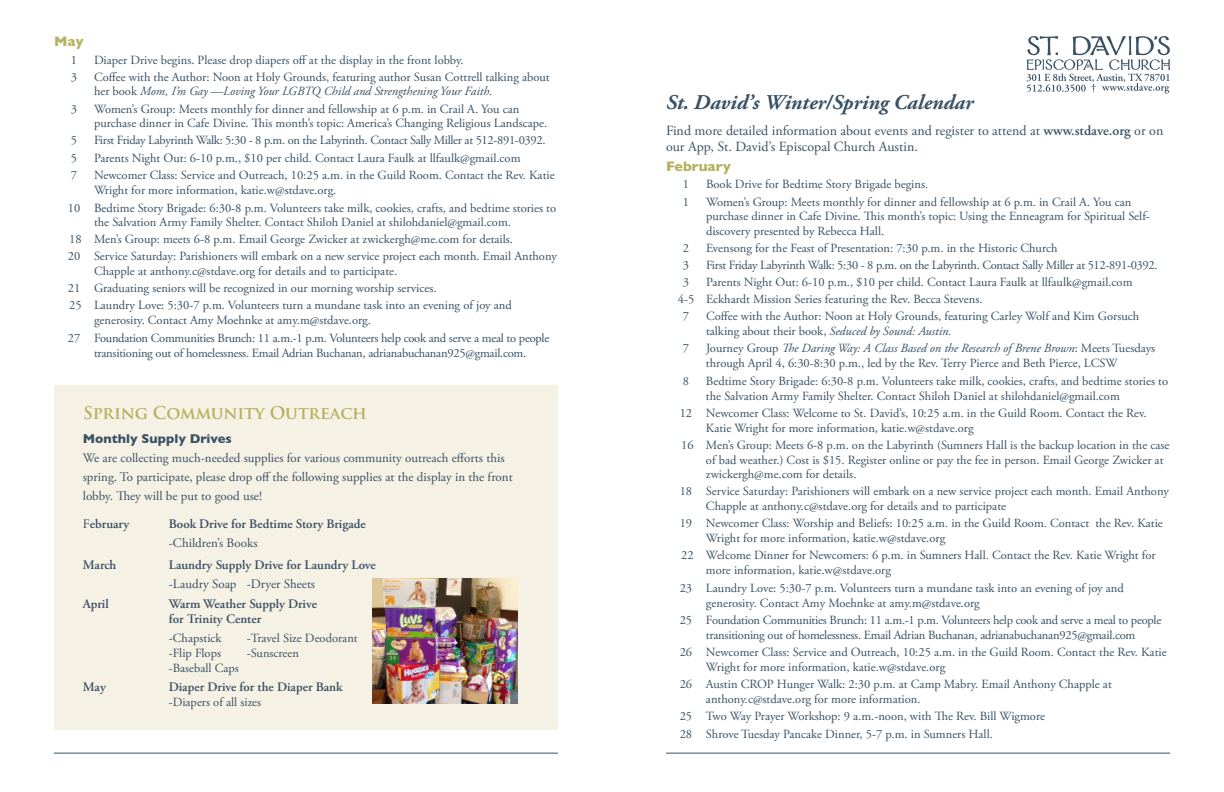
<style>
.page{position:relative;width:1224px;height:792px;background:#fff}
.page>*{position:absolute;margin:0;border:0;box-sizing:border-box;transform-origin:0 0}
.t1{font:italic 700 21px "Adobe Garamond Pro";color:#395164}
.t2{font:700 17px "Trajan Pro";letter-spacing:-.01em;color:#b6b05f}
.t3{font:14px/16.8px "Adobe Garamond Pro";color:#395164}
.t4{font:700 14px "Gill Sans";color:#b6b05f}
.t5{font:600 13px/19px "Adobe Garamond Pro";color:#395164}
.t6{font:13px/19px "Adobe Garamond Pro";color:#395164}
.t7{font:700 13px "Gill Sans";color:#395164}
.t8{font:12.5px/14.5px "Adobe Garamond Pro";color:#395164}
.t9{font:12.5px/14.8px "Adobe Garamond Pro";letter-spacing:-.02em;color:#395164;text-align:center}
.t10{font:12.5px "Adobe Garamond Pro";letter-spacing:-.025em;color:#395164}
.s1{font-style:italic}
.s2{font-weight:400}
.s3{font-size:13px}
.s4{font-weight:600}
</style>
<div class="page">
<svg style="left:1027px;top:36px;width:143px;height:57px"></svg>
<hr style="left:54px;top:753px;width:504px;height:1px;background:#395164">
<hr style="left:666px;top:753px;width:504px;height:1px;background:#395164">
<div style="left:54px;top:385px;width:504px;height:345px;background:#f6f1e5"></div>
<img style="left:373px;top:579px;width:145px;height:124px">
<p class="t4" style="left:54px;top:31px;width:31px">May</p>
<p class="t8" style="left:71px;top:53px;width:8px">1</p>
<p class="t8" style="left:94px;top:53px;width:371px">Diaper Drive begins. Please drop diapers off at the display in the front lobby.</p>
<p class="t8" style="left:71px;top:70px;width:8px">3</p>
<p class="t8" style="left:94px;top:70px;width:457px">Coffee with the Author: Noon at Holy Grounds, featuring author Susan Cottrell talking about her book <span class="s1">Mom, I’m Gay —Loving Your LGBTQ Child and Strengthening Your Faith.</span></p>
<p class="t8" style="left:71px;top:102px;width:8px">3</p>
<p class="t8" style="left:94px;top:102px;width:455px">Women’s Group: Meets monthly for dinner and fellowship at 6 p.m. in Crail A. You can purchase dinner in Cafe Divine. This month’s topic: America’s Changing Religious Landscape.</p>
<p class="t8" style="left:71px;top:134px;width:8px">5</p>
<p class="t10" style="left:94px;top:133px;width:453px">First Friday Labyrinth Walk: 5:30 - 8 p.m. on the Labyrinth. Contact Sally Miller at 512-891-0392.</p>
<p class="t8" style="left:71px;top:151px;width:8px">5</p>
<p class="t8" style="left:94px;top:151px;width:428px">Parents Night Out: 6-10 p.m., $10 per child. Contact Laura Faulk at llfaulk@gmail.com</p>
<p class="t8" style="left:71px;top:168px;width:8px">7</p>
<p class="t8" style="left:94px;top:168px;width:462px;line-height:15px">Newcomer Class: Service and Outreach, 10:25 a.m. in the Guild Room. Contact the Rev. Katie<br>Wright for more information, katie.w@stdave.org.</p>
<p class="t8" style="left:94px;top:201px;width:464px;text-indent:-26px">10 Bedtime Story Brigade: 6:30-8 p.m. Volunteers take milk, cookies, crafts, and bedtime stories to the Salvation Army Family Shelter. Contact Shiloh Daniel at shilohdaniel@gmail.com.</p>
<p class="t8" style="left:69px;top:232px;width:445px">18 Men’s Group: meets 6-8 p.m. Email George Zwicker at zwickergh@me.com for details.</p>
<p class="t8" style="left:94px;top:249px;width:465px;text-indent:-26px">20 Service Saturday: Parishioners will embark on a new service project each month. Email Anthony<br>Chapple at anthony.c@stdave.org for details and to participate.</p>
<p class="t8" style="left:68px;top:281px;width:370px">21 Graduating seniors will be recognized in our morning worship services.</p>
<p class="t8" style="left:94px;top:298px;width:419px;line-height:15px;text-indent:-25px">25 Laundry Love: 5:30-7 p.m. Volunteers turn a mundane task into an evening of joy and generosity. Contact Amy Moehnke at amy.m@stdave.org.</p>
<p class="t9" style="left:68px;top:331px;width:483px">27 Foundation Communities Brunch: 11 a.m.-1 p.m. Volunteers help cook and serve a meal to people transitioning out of homelessness. Email Adrian Buchanan, adrianabuchanan925@gmail.com.</p>
<p class="t2" style="left:83px;top:402px;width:285px">SPRING COMMUNITY OUTREACH</p>
<p class="t7" style="left:83px;top:429px;width:150px">Monthly Supply Drives</p>
<p class="t6" style="left:83px;top:449px;width:431px">We are collecting much-needed supplies for various community outreach efforts this spring. To participate, please drop off the following supplies at the display in the front lobby. They will be put to good use!</p>
<p class="t5" style="left:83px;top:515px;width:48px"><span class="s2">F</span>ebruary</p>
<p class="t5" style="left:169px;top:515px;width:199px">Book Drive for Bedtime Story Brigade <span class="s2">-Children’s Books</span></p>
<p class="t5" style="left:83px;top:555px;width:35px">March</p>
<p class="t5" style="left:169px;top:555px;width:209px">Laundry Supply Drive for Laundry Love <span class="s2">-Laudry Soap -Dryer Sheets</span></p>
<p class="t5" style="left:83px;top:594px;width:27px">April</p>
<p class="t5" style="left:169px;top:596px;width:150px;line-height:15.6px">Warm Weather Supply Drive for Trinity Center</p>
<p class="t8" style="left:169px;top:632px;width:54px"><span class="s3">-</span>Chapstick</p>
<p class="t8" style="left:247px;top:632px;width:112px">-Travel Size Deodorant</p>
<p class="t8" style="left:169px;top:647px;width:54px">-Flip Flops</p>
<p class="t8" style="left:247px;top:647px;width:54px">-Sunscreen</p>
<p class="t8" style="left:169px;top:662px;width:72px">-Baseball Caps</p>
<p class="t5" style="left:83px;top:678px;width:25px">May</p>
<p class="t5" style="left:169px;top:678px;width:175px">Diaper Drive for the Diaper Bank</p>
<p class="t8" style="left:169px;top:696px;width:94px">-Diapers of all sizes</p>
<p class="t1" style="left:666px;top:90px;width:309px">St. David’s Winter/Spring Calendar</p>
<p class="t3" style="left:666px;top:122px;width:499px">Find more detailed information about events and register to attend at <span class="s4">www.stdave.org</span> or on our App, St. David’s Episcopal Church Austin.</p>
<p class="t4" style="left:666px;top:155px;width:66px">February</p>
<p class="t8" style="left:683px;top:177px;width:8px">1</p>
<p class="t8" style="left:706px;top:177px;width:224px">Book Drive for Bedtime Story Brigade begins.</p>
<p class="t8" style="left:683px;top:195px;width:8px">1</p>
<p class="t8" style="left:706px;top:195px;width:445px">Women’s Group: Meets monthly for dinner and fellowship at 6 p.m. in Crail A. You can purchase dinner in Cafe Divine. This month’s topic: Using the Enneagram for Spiritual Self&shy;discovery presented by Rebecca Hall.</p>
<p class="t8" style="left:683px;top:241px;width:8px">2</p>
<p class="t8" style="left:706px;top:241px;width:353px">Evensong for the Feast of Presentation: 7:30 p.m. in the Historic Church</p>
<p class="t8" style="left:683px;top:258px;width:8px">3</p>
<p class="t10" style="left:706px;top:257px;width:453px">First Friday Labyrinth Walk: 5:30 - 8 p.m. on the Labyrinth. Contact Sally Miller at 512-891-0392.</p>
<p class="t8" style="left:683px;top:275px;width:8px">3</p>
<p class="t8" style="left:706px;top:275px;width:428px">Parents Night Out: 6-10 p.m., $10 per child. Contact Laura Faulk at llfaulk@gmail.com</p>
<p class="t8" style="left:678px;top:293px;width:306px">4-5 Eckhardt Mission Series featuring the Rev. Becca Stevens.</p>
<p class="t8" style="left:683px;top:310px;width:8px">7</p>
<p class="t8" style="left:706px;top:310px;width:435px">Coffee with the Author: Noon at Holy Grounds, featuring Carley Wolf and Kim Gorsuch talking about their book, <span class="s1">Seduced by Sound: Austin.</span></p>
<p class="t8" style="left:683px;top:342px;width:8px">7</p>
<p class="t8" style="left:706px;top:341px;width:451px;line-height:15px">Journey Group <span class="s1">The Daring Way: A Class Based on the Research of Brene Brown</span>: Meets Tuesdays through April 4, 6:30-8:30 p.m., led by the Rev. Terry Pierce and Beth Pierce, LCSW</p>
<p class="t8" style="left:683px;top:374px;width:8px">8</p>
<p class="t8" style="left:706px;top:374px;width:464px;line-height:15px">Bedtime Story Brigade: 6:30-8 p.m. Volunteers take milk, cookies, crafts, and bedtime stories to the Salvation Army Family Shelter. Contact Shiloh Daniel at shilohdaniel@gmail.com</p>
<p class="t8" style="left:706px;top:407px;width:442px;line-height:14.8px;text-indent:-26px">12 Newcomer Class: Welcome to St. David’s, 10:25 a.m. in the Guild Room. Contact the Rev.<br>Katie Wright for more information, katie.w@stdave.org</p>
<p class="t8" style="left:706px;top:438px;width:465px;text-indent:-25px">16 Men’s Group: Meets 6-8 p.m. on the Labyrinth (Sumners Hall is the backup location in the case of bad weather.) Cost is $15. Register online or pay the fee in person. Email George Zwicker at zwickergh@me.com for details.</p>
<p class="t8" style="left:706px;top:485px;width:465px;text-indent:-26px">18 Service Saturday: Parishioners will embark on a new service project each month. Email Anthony<br>Chapple at anthony.c@stdave.org for details and to participate</p>
<p class="t8" style="left:706px;top:516px;width:458px;line-height:14.8px;text-indent:-26px">19 Newcomer Class: Worship and Beliefs: 10:25 a.m. in the Guild Room. Contact the Rev. Katie<br>Wright for more information, katie.w@stdave.org</p>
<p class="t8" style="left:706px;top:548px;width:451px;line-height:15px;text-indent:-25px">22 Welcome Dinner for Newcomers: 6 p.m. in Sumners Hall. Contact the Rev. Katie Wright for more information, katie.w@stdave.org</p>
<p class="t8" style="left:706px;top:581px;width:419px;line-height:15px;text-indent:-26px">23 Laundry Love: 5:30-7 p.m. Volunteers turn a mundane task into an evening of joy and generosity. Contact Amy Moehnke at amy.m@stdave.org</p>
<p class="t9" style="left:680px;top:613px;width:483px">25 Foundation Communities Brunch: 11 a.m.-1 p.m. Volunteers help cook and serve a meal to people transitioning out of homelessness. Email Adrian Buchanan, adrianabuchanan925@gmail.com</p>
<p class="t8" style="left:706px;top:645px;width:462px;line-height:14.8px;text-indent:-26px">26 Newcomer Class: Service and Outreach, 10:25 a.m. in the Guild Room. Contact the Rev. Katie<br>Wright for more information, katie.w@stdave.org</p>
<p class="t8" style="left:706px;top:677px;width:407px;line-height:14.8px;text-indent:-26px">26 Austin CROP Hunger Walk: 2:30 p.m. at Camp Mabry. Email Anthony Chapple at anthony.c@stdave.org for more information.</p>
<p class="t8" style="left:680px;top:710px;width:367px">25 Two Way Prayer Workshop: 9 a.m.-noon, with The Rev. Bill Wigmore</p>
<p class="t8" style="left:680px;top:727px;width:315px">28 Shrove Tuesday Pancake Dinner, 5-7 p.m. in Sumners Hall.</p>
</div>
